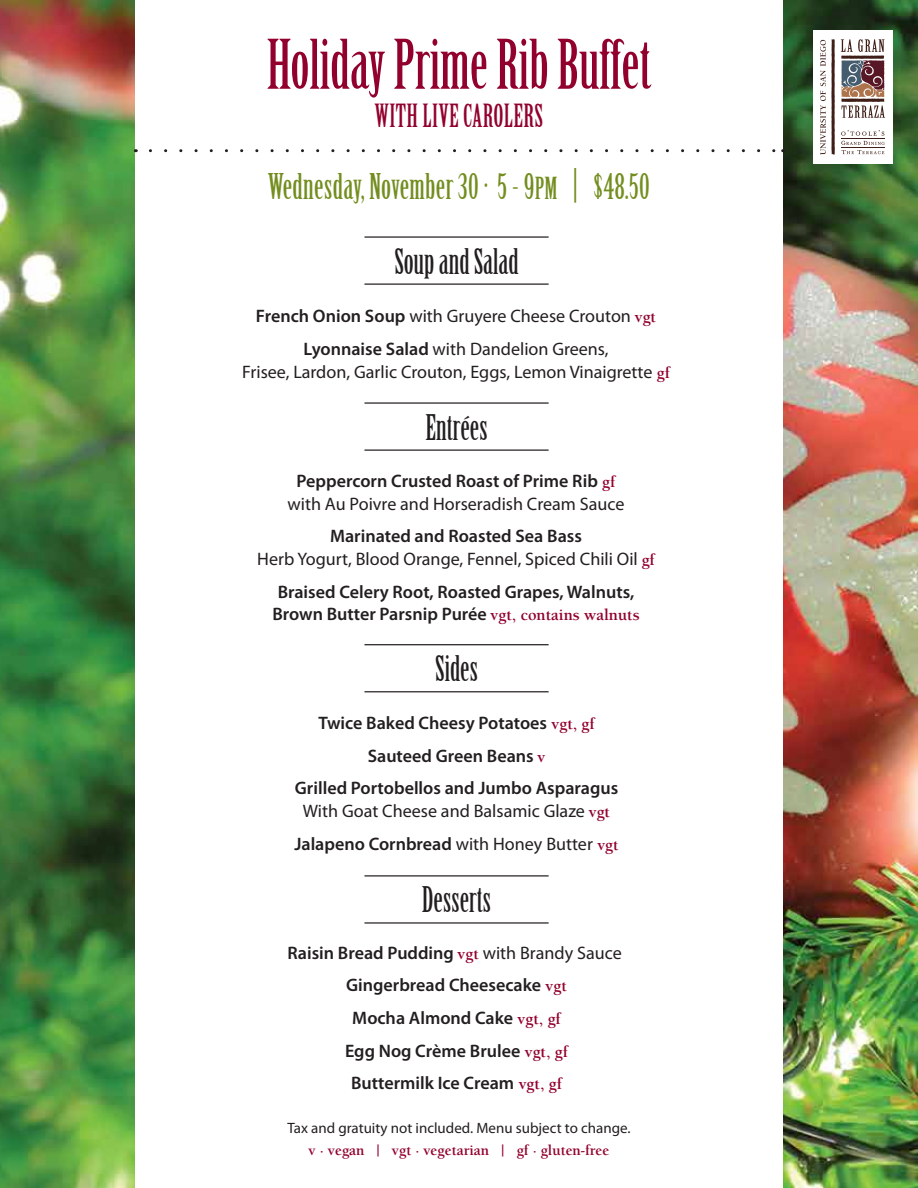
<style>
.page{position:relative;width:918px;height:1188px;background:#fff}
.page>*{position:absolute;margin:0;border:0;box-sizing:border-box;transform-origin:0 0}
.t1{font:66.75px "Birch Std";color:#92002d}
.t2{font:34.65px "Birch Std";letter-spacing:.01em;color:#738d1f}
.t3{font:34.5px "Birch Std";color:#231f20}
.t4{font:31.2px "Birch Std";letter-spacing:.01em;color:#92002d}
.t5{font:18.15px/22.5px "Myriad Pro";color:#231f20;text-align:center}
.t6{font:600 18.15px/32.7px "Myriad Pro";color:#231f20;text-align:center}
.t7{font:15px "Myriad Pro";color:#231f20}
.t8{font:700 15px "Berkeley Std";color:#92002d}
.s1{font-size:29.7px}
.s2{font-weight:600}
.s3{font-family:"Berkeley Std";font-weight:700;font-size:16.5px;color:#92002d}
.s4{font-weight:400}
</style>
<div class="page">
<img style="left:0;top:0;width:918px;height:1188px">
<div style="left:135px;top:0;width:648px;height:1188px;background:#fff"></div>
<div style="left:813px;top:30px;width:79px;height:134px;background:#fff"></div>
<svg style="left:841px;top:39px;width:44px;height:79px"></svg>
<svg style="left:841px;top:130px;width:44px;height:24px"></svg>
<hr style="left:841px;top:147px;width:43px;height:1px;background:#3f1e17">
<hr style="left:841px;top:138px;width:43px;height:1px;background:#3f1e17">
<svg style="left:820px;top:39px;width:15px;height:116px"></svg>
<hr style="left:364px;top:284px;width:185px;height:1px;background:#231f20">
<hr style="left:364px;top:236px;width:185px;height:2px;background:#231f20">
<hr style="left:364px;top:449px;width:185px;height:2px;background:#231f20">
<hr style="left:364px;top:402px;width:185px;height:2px;background:#231f20">
<hr style="left:364px;top:691px;width:185px;height:1px;background:#231f20">
<hr style="left:364px;top:644px;width:185px;height:1px;background:#231f20">
<hr style="left:364px;top:922px;width:185px;height:2px;background:#231f20">
<hr style="left:364px;top:875px;width:185px;height:2px;background:#231f20">
<svg style="left:150px;top:149px;width:625px;height:3px"></svg>
<h1 class="t1" style="left:267px;top:27px;width:386px">Holiday Prime Rib Buffet</h1>
<h3 class="t4" style="left:375px;top:98px;width:170px">WITH LIVE CAROLERS</h3>
<h2 class="t2" style="left:268px;top:167px;width:383px">Wednesday, November 30 · 5 - 9<span class="s1">PM</span> | $48.50</h2>
<h3 class="t3" style="left:394px;top:242px;width:126px">Soup and Salad</h3>
<p class="t5" style="left:256px;top:300px;width:402px;line-height:32.7px"><span class="s2">French Onion Soup</span> with Gruyere Cheese Crouton <span class="s3">vgt<br></span><span class="s2">Lyonnaise Salad</span> with Dandelion Greens,</p>
<p class="t5" style="left:242px;top:360px;width:429px">Frisee, Lardon, Garlic Crouton, Eggs, Lemon Vinaigrette <span class="s3">gf</span></p>
<h3 class="t3" style="left:425px;top:408px;width:64px">Entrées</h3>
<p class="t5" style="left:288px;top:470px;width:338px"><span class="s2">Peppercorn Crusted Roast of Prime Rib</span> <span class="s3">gf </span>with Au Poivre and Horseradish Cream Sauce</p>
<p class="t5" style="left:257px;top:525px;width:399px"><span class="s2">Marinated and Roasted Sea Bass<br></span>Herb Yogurt, Blood Orange, Fennel, Spiced Chili Oil <span class="s3">gf</span></p>
<p class="t6" style="left:272px;top:580px;width:369px;line-height:22.5px;text-align:left">Braised Celery Root, Roasted Grapes, Walnuts,<br>Brown Butter Parsnip Purée <span class="s3">vgt, contains walnuts</span></p>
<h3 class="t3" style="left:435px;top:649px;width:44px">Sides</h3>
<p class="t6" style="left:295px;top:706px;width:325px">Twice Baked Cheesy Potatoes <span class="s3">vgt, gf<br></span>Sauteed Green Beans <span class="s3">v<br></span>Grilled Portobellos and Jumbo Asparagus</p>
<p class="t5" style="left:294px;top:794px;width:326px;line-height:32.7px">With Goat Cheese and Balsamic Glaze <span class="s3">vgt<br></span><span class="s2">Jalapeno Cornbread</span> with Honey Butter <span class="s3">vgt</span></p>
<h3 class="t3" style="left:422px;top:881px;width:71px">Desserts</h3>
<p class="t6" style="left:287px;top:936px;width:336px">Raisin Bread Pudding <span class="s3">vgt</span> <span class="s4">with Brandy Sauce<br></span>Gingerbread Cheesecake <span class="s3">vgt<br></span>Mocha Almond Cake <span class="s3">vgt, gf<br></span>Egg Nog Crème Brulee <span class="s3">vgt, gf<br></span>Buttermilk Ice Cream <span class="s3">vgt, gf</span></p>
<p class="t7" style="left:287px;top:1119px;width:345px">Tax and gratuity not included. Menu subject to change.</p>
<p class="t8" style="left:309px;top:1143px;width:302px">v · vegan | vgt · vegetarian | gf · gluten-free</p>
</div>
